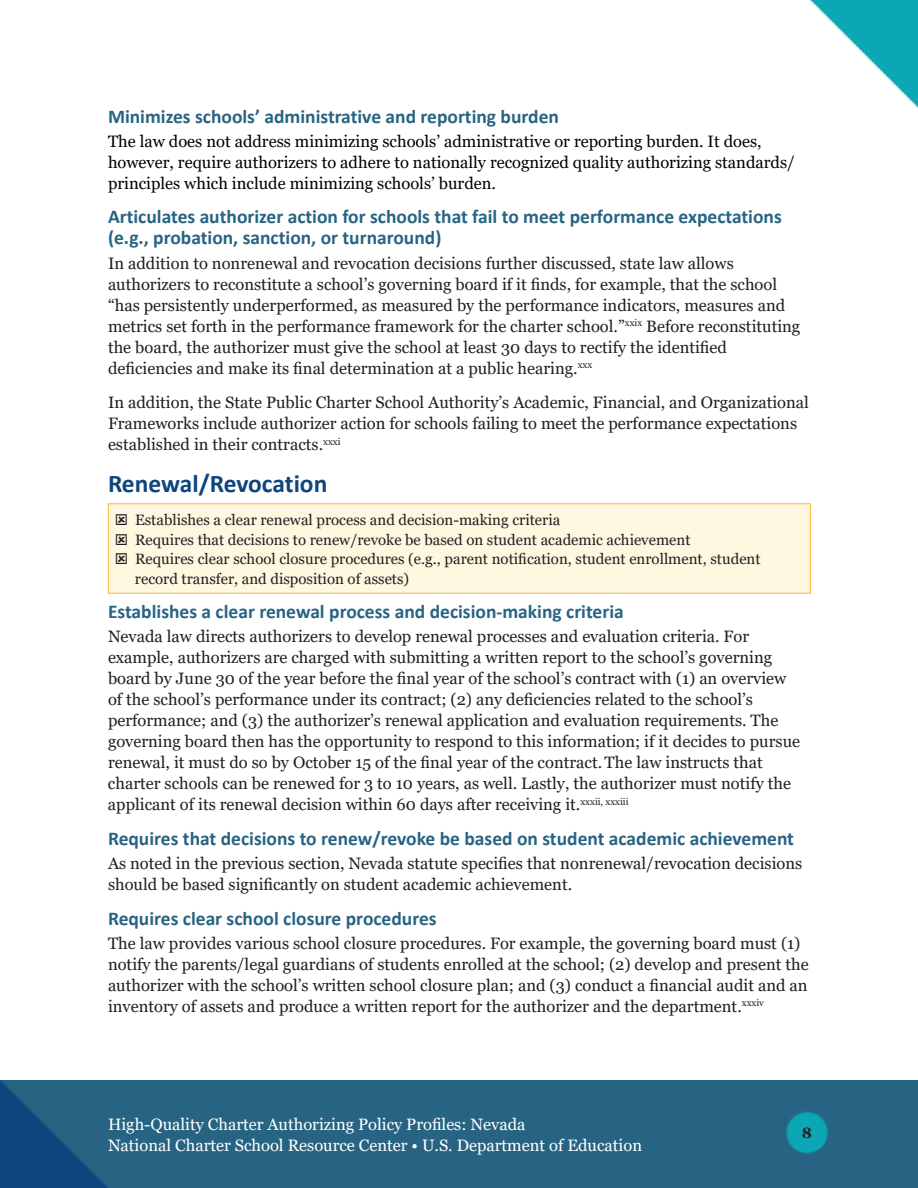
<style>
.page{position:relative;width:918px;height:1188px;background:#fff}
.page>*{position:absolute;margin:0;border:0;box-sizing:border-box;transform-origin:0 0}
.t1{font:700 25.5px "Calibri";letter-spacing:-.005em;color:#0d467d}
.t2{font:700 19.5px/21px "Calibri";color:#276483}
.t3{font:16.5px/21px "Georgia";color:#231f20}
.t4{font:16.5px/21px "Georgia";color:#000}
.t5{font:16.5px/21px "Georgia";color:#fff}
.t6{font:15px/19.5px "Georgia";color:#231f20}
.t7{font:700 15px "Georgia";color:#231f20}
</style>
<div class="page">
<img style="left:0;top:1080px;width:918px;height:108px">
<img style="left:810px;top:0;width:108px;height:108px">
<div style="left:108px;top:503px;width:703px;height:91px;background:#fff7e0;border:1px solid #feb736"></div>
<h3 class="t2" style="left:108px;top:105px;width:453px">Minimizes schools’ administrative and reporting burden</h3>
<p class="t4" style="left:108px;top:131px;width:688px">The law does not address minimizing schools’ administrative or reporting burden. It does, however, require authorizers to adhere to nationally recognized quality authorizing standards/ principles which include minimizing schools’ burden.</p>
<h3 class="t2" style="left:108px;top:206px;width:675px">Articulates authorizer action for schools that fail to meet performance expectations (e.g., probation, sanction, or turnaround)</h3>
<p class="t3" style="left:108px;top:253px;width:694px">In addition to nonrenewal and revocation decisions further discussed, state law allows authorizers to reconstitute a school’s governing board if it finds, for example, that the school “has persistently underperformed, as measured by the performance indicators, measures and metrics set forth in the performance framework for the charter school.”<sup>xxix</sup> Before reconstituting the board, the authorizer must give the school at least 30 days to rectify the identified deficiencies and make its final determination at a public hearing.<sup>xxx</sup></p>
<h3 class="t3" style="left:108px;top:392px;width:702px">In addition, the State Public Charter School Authority’s Academic, Financial, and Organizational<br>Frameworks include authorizer action for schools failing to meet the performance expectations established in their contracts.<sup>xxxi</sup></h3>
<h2 class="t1" style="left:108px;top:466px;width:221px">Renewal/Revocation</h2>
<p class="t6" style="left:135px;top:511px;width:427px">Establishes a clear renewal process and decision-making criteria</p>
<p class="t6" style="left:135px;top:530px;width:557px">Requires that decisions to renew/revoke be based on student academic achievement</p>
<p class="t6" style="left:135px;top:550px;width:627px">Requires clear school closure procedures (e.g., parent notification, student enrollment, student record transfer, and disposition of assets)</p>
<h3 class="t2" style="left:108px;top:601px;width:517px">Establishes a clear renewal process and decision-making criteria</h3>
<p class="t3" style="left:108px;top:627px;width:694px">Nevada law directs authorizers to develop renewal processes and evaluation criteria. For example, authorizers are charged with submitting a written report to the school’s governing board by June 30 of the year before the final year of the school’s contract with (1) an overview of the school’s performance under its contract; (2) any deficiencies related to the school’s performance; and (3) the authorizer’s renewal application and evaluation requirements. The governing board then has the opportunity to respond to this information; if it decides to pursue renewal, it must do so by October 15 of the final year of the contract.The law instructs that charter schools can be renewed for 3 to 10 years, as well. Lastly, the authorizer must notify the applicant of its renewal decision within 60 days after receiving it.<sup>xxxii,</sup> <sup>xxxiii</sup></p>
<h3 class="t2" style="left:108px;top:828px;width:688px">Requires that decisions to renew/revoke be based on student academic achievement</h3>
<p class="t3" style="left:108px;top:853px;width:696px">As noted in the previous section, Nevada statute specifies that nonrenewal/revocation decisions should be based significantly on student academic achievement.</p>
<h3 class="t2" style="left:108px;top:907px;width:330px">Requires clear school closure procedures</h3>
<p class="t3" style="left:108px;top:933px;width:702px">The law provides various school closure procedures. For example, the governing board must (1) notify the parents/legal guardians of students enrolled at the school; (2) develop and present the authorizer with the school’s written school closure plan; and (3) conduct a financial audit and an inventory of assets and produce a written report for the authorizer and the department.<sup>xxxiv</sup></p>
<p class="t5" style="left:108px;top:1114px;width:536px">High-Quality Charter Authorizing Policy Profiles: Nevada<br>National Charter School Resource Center • U.S. Department of Education</p>
<p class="t7" style="left:802px;top:1123px;width:12px">8</p>
</div>
